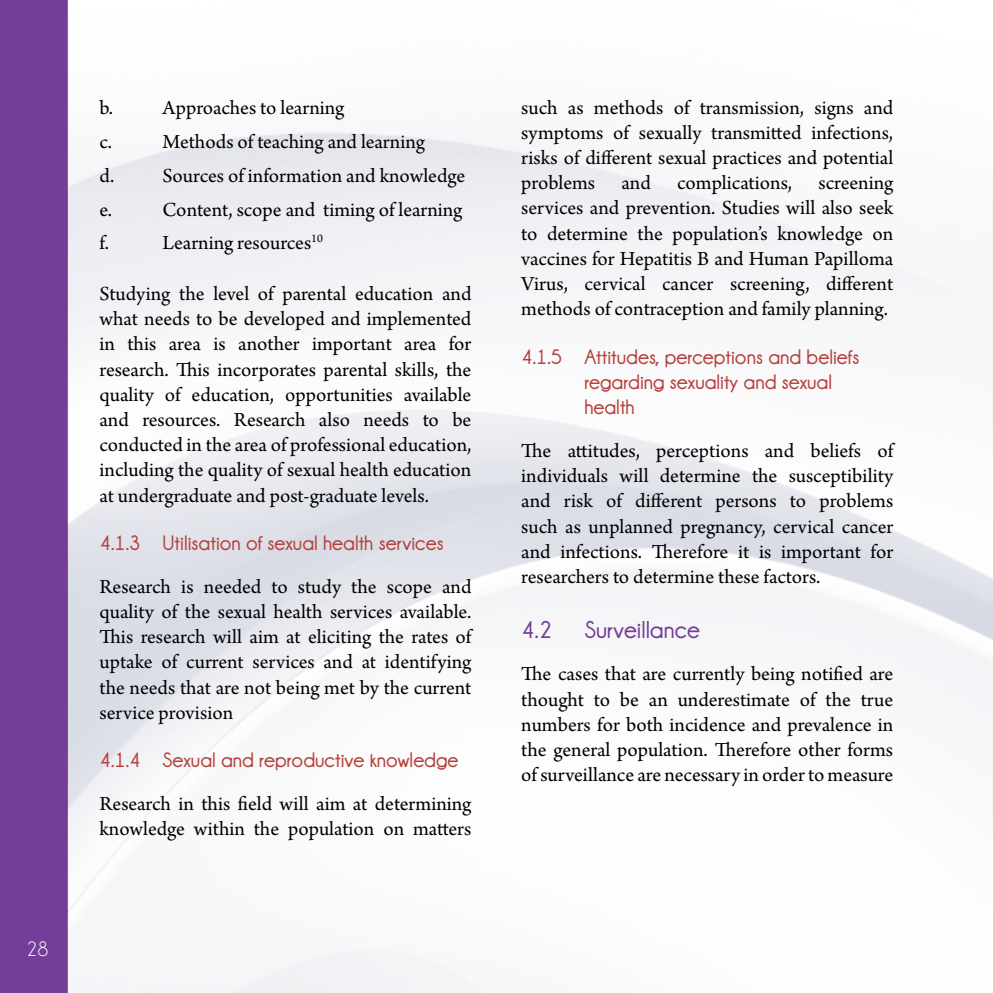
<style>
.page{position:relative;width:993px;height:993px;background:#fff}
.page>*{position:absolute;margin:0;border:0;box-sizing:border-box;transform-origin:0 0}
.t1{font:700 24.5px "Champagne&Limousines";color:#743e98}
.t2{font:21px/25.2px "Arno Pro";color:#000;text-align:justify}
.t3{font:700 21px/25.2px "Champagne&Limousines";color:#b6403b}
.t4{font:21px "Champagne&Limousines";color:#fff}
</style>
<div class="page">
<div style="left:0;top:0;width:68px;height:992px;background:#743e98"></div>
<p class="t4" style="left:26px;top:936px;width:23px">28</p>
<p class="t2" style="left:99px;top:91px;width:367px;line-height:33.9px;text-align:left">b. Approaches to learning<br>c. Methods of teaching and learning<br>d. Sources of information and knowledge e. Content, scope and timing of learning f.</p>
<p class="t2" style="left:162px;top:231px;width:162px">Learning resources<sup>10</sup></p>
<p class="t2" style="left:99px;top:282px;width:373px">Studying the level of parental education and what needs to be developed and implemented in this area is another important area for research. This incorporates parental skills, the quality of education, opportunities available and resources. Research also needs to be conducted in the area of professional education, including the quality of sexual health education at undergraduate and post-graduate levels.</p>
<p class="t3" style="left:99px;top:530px;width:346px">4.1.3 Utilisation of sexual health services</p>
<p class="t2" style="left:99px;top:574px;width:373px">Research is needed to study the scope and quality of the sexual health services available.<br>This research will aim at eliciting the rates of uptake of current services and at identifying the needs that are not being met by the current service provision</p>
<p class="t3" style="left:99px;top:747px;width:360px">4.1.4 Sexual and reproductive knowledge</p>
<p class="t2" style="left:99px;top:791px;width:373px">Research in this field will aim at determining knowledge within the population on matters</p>
<p class="t2" style="left:521px;top:96px;width:373px">such as methods of transmission, signs and symptoms of sexually transmitted infections, risks of different sexual practices and potential problems</p>
<p class="t2" style="left:621px;top:171px;width:172px">and complications,</p>
<p class="t2" style="left:521px;top:171px;width:373px;text-indent:297px">screening services and prevention. Studies will also seek to determine the population’s knowledge on vaccines for Hepatitis B and Human Papilloma Virus, cervical cancer screening, different methods of contraception and family planning.</p>
<p class="t3" style="left:584px;top:344px;width:276px;text-indent:-63px">4.1.5 Attitudes, perceptions and beliefs regarding sexuality and sexual health</p>
<p class="t2" style="left:521px;top:439px;width:373px">The attitudes, perceptions and beliefs of individuals will determine the susceptibility and risk of different persons to problems such as unplanned pregnancy, cervical cancer and infections. Therefore it is important for researchers to determine these factors.</p>
<p class="t1" style="left:521px;top:615px;width:32px">4.2</p>
<p class="t1" style="left:584px;top:615px;width:117px">Surveillance</p>
<p class="t2" style="left:521px;top:662px;width:373px">The cases that are currently being notified are thought to be an underestimate of the true numbers for both incidence and prevalence in the general population. Therefore other forms of surveillance are necessary in order to measure</p>
</div>
